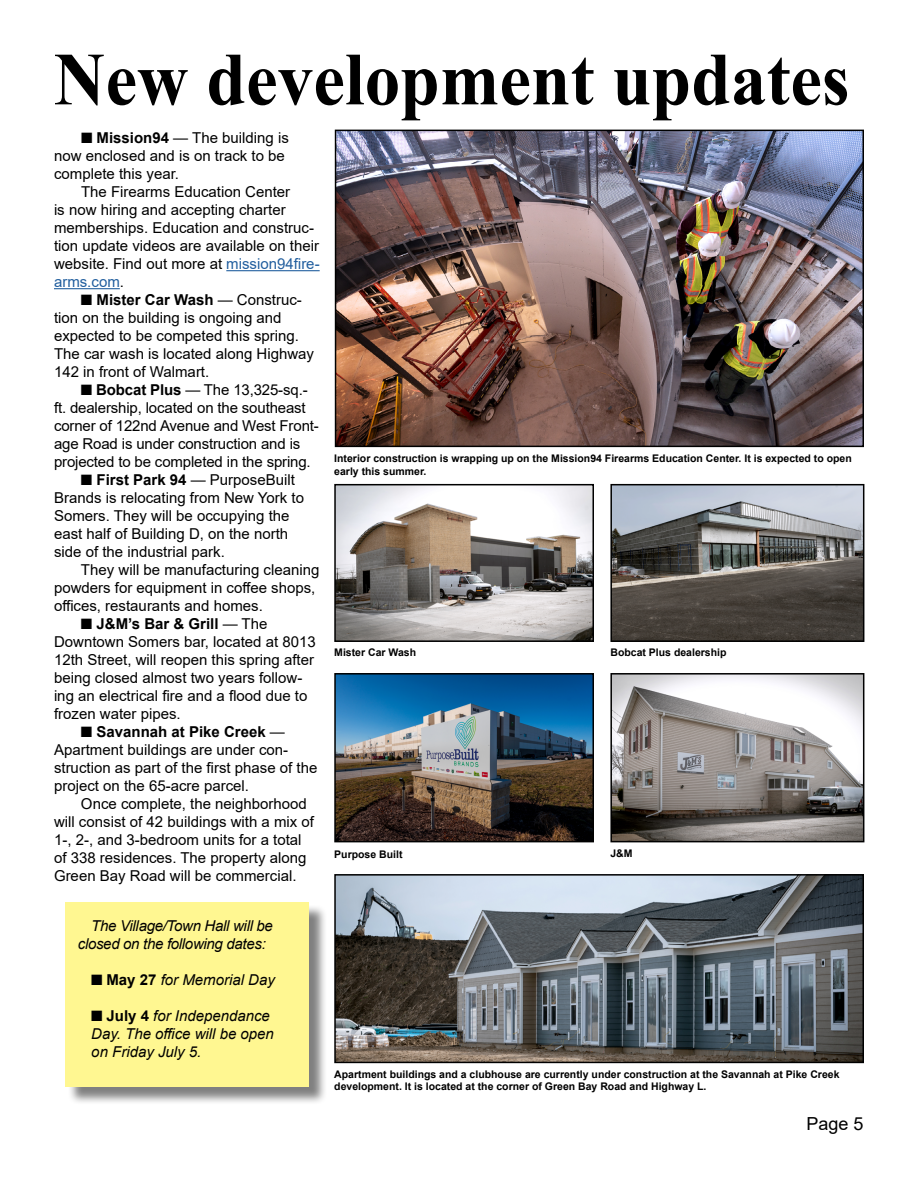
<style>
.page{position:relative;width:918px;height:1188px;background:#fff}
.page>*{position:absolute;margin:0;border:0;box-sizing:border-box;transform-origin:0 0}
.t1{font:700 75px "Times New Roman";color:#000;scale:.95 1}
.t2{font:18px "Arial";color:#000}
.t3{font:15px/18px "Arial";color:#000}
.t4{font:italic 15px/18px "Arial";color:#000}
.t5{font:italic 15px/18px "Arial";letter-spacing:-.02em;color:#000}
.t6{font:700 10.5px/12.6px "Arial";color:#000}
.s1{font-weight:700}
.s2{color:#215e9e}
.s3{font-weight:700;font-style:normal}
</style>
<div class="page">
<hr style="left:226px;top:270px;width:94px;height:1px;background:#215e9e">
<hr style="left:54px;top:288px;width:66px;height:1px;background:#215e9e">
<img style="left:338px;top:133px;width:523px;height:311px">
<div style="left:335px;top:130px;width:529px;height:317px;border:2px solid #000"></div>
<img style="left:337px;top:676px;width:254px;height:163px">
<div style="left:334px;top:673px;width:260px;height:169px;border:2px solid #000"></div>
<img style="left:613px;top:487px;width:248px;height:152px">
<div style="left:610px;top:484px;width:254px;height:158px;border:2px solid #000"></div>
<img style="left:613px;top:676px;width:248px;height:163px">
<div style="left:610px;top:673px;width:254px;height:169px;border:2px solid #000"></div>
<img style="left:337px;top:487px;width:254px;height:152px">
<div style="left:334px;top:484px;width:260px;height:158px;border:2px solid #000"></div>
<img style="left:337px;top:877px;width:524px;height:183px">
<div style="left:334px;top:874px;width:530px;height:189px;border:2px solid #000"></div>
<div style="left:67px;top:904px;width:260px;height:201px;background:#000;opacity:.5"></div>
<div style="left:65px;top:902px;width:243px;height:184px;background:#fff791"></div>
<h1 class="t1" style="left:54px;top:25px;width:839px">New development updates</h1>
<p class="t3" style="left:54px;top:129px;width:236px;text-indent:27px">■ <span class="s1">Mission94</span> — The building is now enclosed and is on track to be complete this year.</p>
<p class="t3" style="left:54px;top:183px;width:267px;text-indent:27px">The Firearms Education Center<br>is now hiring and accepting charter memberships. Education and construc&shy;tion update videos are available on their website. Find out more at <span class="s2">mission94fire&shy;arms.com</span>.</p>
<p class="t3" style="left:54px;top:291px;width:262px;text-indent:27px">■ <span class="s1">Mister Car Wash</span> — Construc&shy;tion on the building is ongoing and expected to be competed this spring.<br>The car wash is located along Highway<br>142 in front of Walmart.</p>
<p class="t3" style="left:54px;top:381px;width:266px;text-indent:27px">■ <span class="s1">Bobcat Plus</span> — The 13,325-sq.- ft. dealership, located on the southeast corner of 122nd Avenue and West Front&shy;age Road is under construction and is projected to be completed in the spring.</p>
<p class="t3" style="left:54px;top:471px;width:252px;text-indent:27px">■ <span class="s1">First Park 94</span> — PurposeBuilt<br>Brands is relocating from New York to<br>Somers. They will be occupying the east half of Building D, on the north side of the industrial park.</p>
<p class="t3" style="left:54px;top:561px;width:267px;text-indent:27px">They will be manufacturing cleaning powders for equipment in coffee shops, offices, restaurants and homes.</p>
<p class="t3" style="left:54px;top:615px;width:263px;text-indent:27px">■ <span class="s1">J&amp;M’s Bar &amp; Grill</span> — The Downtown Somers bar, located at 8013<br>12th Street, will reopen this spring after being closed almost two years follow&shy;ing an electrical fire and a flood due to frozen water pipes.</p>
<p class="t3" style="left:54px;top:723px;width:265px;text-indent:27px">■ <span class="s1">Savannah at Pike Creek</span> — Apartment buildings are under con&shy;struction as part of the first phase of the project on the 65-acre parcel.</p>
<p class="t3" style="left:54px;top:795px;width:262px;text-indent:27px">Once complete, the neighborhood will consist of 42 buildings with a mix of 1-, 2-, and 3-bedroom units for a total of 338 residences. The property along Green Bay Road will be commercial.</p>
<p class="t6" style="left:334px;top:452px;width:519px">Interior construction is wrapping up on the Mission94 Firearms Education Center. It is expected to open early this summer.</p>
<p class="t6" style="left:334px;top:646px;width:83px">Mister Car Wash</p>
<p class="t6" style="left:610px;top:646px;width:118px">Bobcat Plus dealership</p>
<p class="t6" style="left:610px;top:847px;width:24px">J&amp;M</p>
<p class="t6" style="left:334px;top:849px;width:70px">Purpose Built</p>
<p class="t5" style="left:78px;top:917px;width:197px;text-indent:14px">The Village/Town Hall will be closed on the following dates:</p>
<p class="t4" style="left:91px;top:971px;width:185px">■ <span class="s3">May 27</span> for Memorial Day</p>
<p class="t4" style="left:91px;top:1007px;width:184px">■ <span class="s3">July 4</span> for Independance<br>Day. The office will be open on Friday July 5.</p>
<p class="t6" style="left:334px;top:1068px;width:507px">Apartment buildings and a clubhouse are currently under construction at the Savannah at Pike Creek development. It is located at the corner of Green Bay Road and Highway L.</p>
<p class="t2" style="left:806px;top:1111px;width:59px">Page 5</p>
</div>
